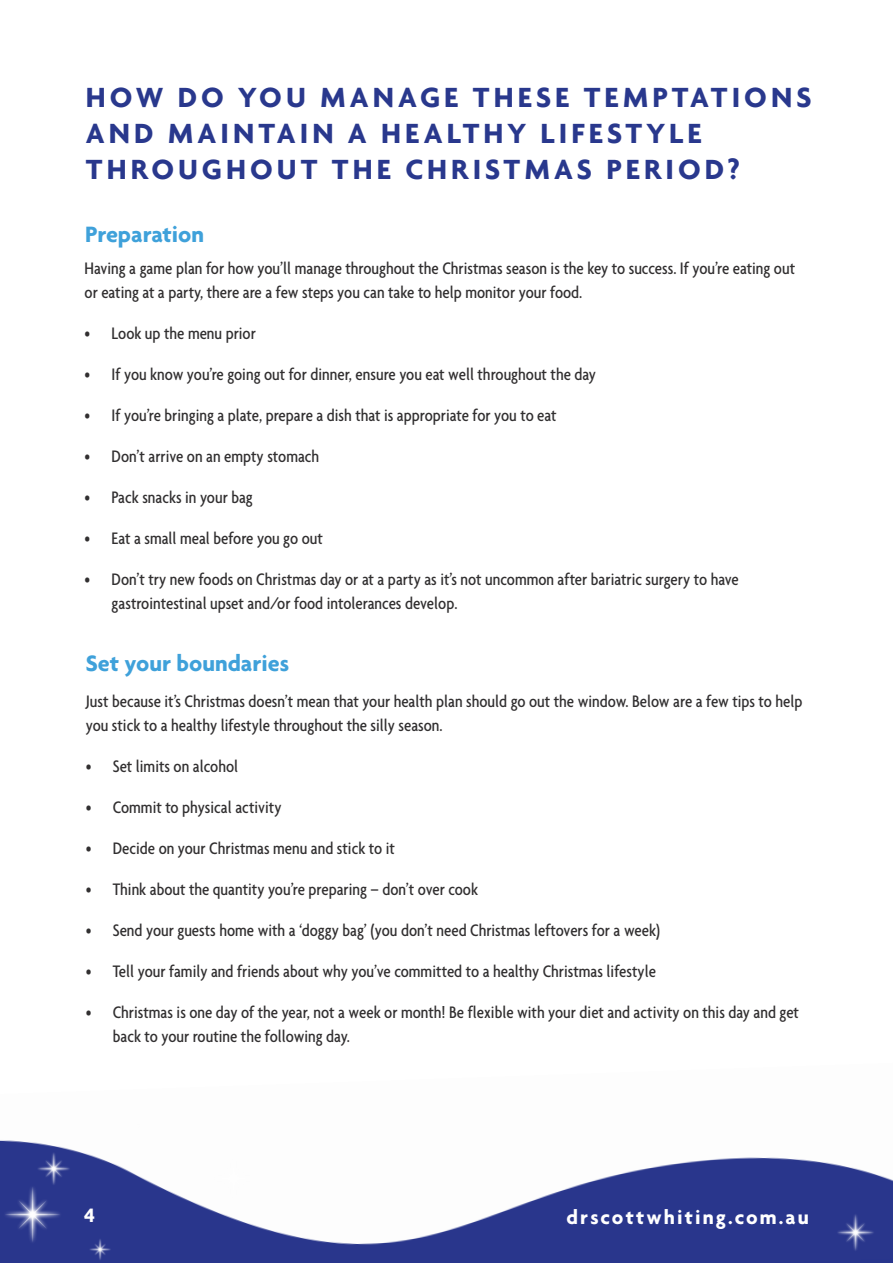
<style>
.page{position:relative;width:893px;height:1263px;background:#fff}
.page>*{position:absolute;margin:0;border:0;box-sizing:border-box;transform-origin:0 0}
.t1{font:700 30px/36px "Agenda";letter-spacing:.135em;color:#29388d}
.t2{font:700 24px "Agenda";color:#3fa1da}
.t3{font:700 21px "Agenda";letter-spacing:.1em;color:#fff}
.Body{font:500 condensed 18px/24px "Agenda";color:#312f30}
</style>
<div class="page">
<img style="left:340px;top:1157px;width:408px;height:100px">
<div style="left:340px;top:1257px;width:408px;height:6px;background:#29368c"></div>
<img style="left:0;top:1140px;width:340px;height:123px">
<img style="left:748px;top:1157px;width:145px;height:106px">
<p class="t1" style="left:86px;top:78px;width:727px">HOW DO YOU MANAGE THESE TEMPTATIONS<br>AND MAINTAIN A HEALTHY LIFESTYLE<br>THROUGHOUT THE CHRISTMAS PERIOD?</p>
<p class="t2" style="left:85px;top:219px;width:120px">Preparation</p>
<p class="Body" style="left:85px;top:256px;width:712px">Having a game plan for how you’ll manage throughout the Christmas season is the key to success. If you’re eating out or eating at a party, there are a few steps you can take to help monitor your food.</p>
<p class="Body" style="left:85px;top:321px;width:173px">• Look up the menu prior</p>
<p class="Body" style="left:85px;top:362px;width:513px">• If you know you’re going out for dinner, ensure you eat well throughout the day</p>
<p class="Body" style="left:85px;top:403px;width:473px">• If you’re bringing a plate, prepare a dish that is appropriate for you to eat</p>
<p class="Body" style="left:85px;top:444px;width:236px">• Don’t arrive on an empty stomach</p>
<p class="Body" style="left:85px;top:485px;width:170px">• Pack snacks in your bag</p>
<p class="Body" style="left:85px;top:526px;width:240px">• Eat a small meal before you go out</p>
<p class="Body" style="left:112px;top:567px;width:629px;text-indent:-27px">• Don’t try new foods on Christmas day or at a party as it’s not uncommon after bariatric surgery to have gastrointestinal upset and/or food intolerances develop.</p>
<p class="t2" style="left:86px;top:649px;width:205px">Set your boundaries</p>
<p class="Body" style="left:86px;top:689px;width:718px">Just because it’s Christmas doesn’t mean that your health plan should go out the window. Below are a few tips to help you stick to a healthy lifestyle throughout the silly season.</p>
<p class="Body" style="left:86px;top:754px;width:154px">• Set limits on alcohol</p>
<p class="Body" style="left:86px;top:795px;width:197px">• Commit to physical activity</p>
<p class="Body" style="left:86px;top:836px;width:311px">• Decide on your Christmas menu and stick to it</p>
<p class="Body" style="left:86px;top:877px;width:394px">• Think about the quantity you’re preparing – don’t over cook</p>
<p class="Body" style="left:86px;top:918px;width:576px">• Send your guests home with a ‘doggy bag’ (you don’t need Christmas leftovers for a week)</p>
<p class="Body" style="left:86px;top:959px;width:572px">• Tell your family and friends about why you’ve committed to a healthy Christmas lifestyle</p>
<p class="Body" style="left:113px;top:1000px;width:688px;text-indent:-27px">• Christmas is one day of the year, not a week or month! Be flexible with your diet and activity on this day and get back to your routine the following day.</p>
<p class="t3" style="left:84px;top:1203px;width:12px">4</p>
<p class="t3" style="left:567px;top:1204px;width:244px">drscottwhiting.com.au</p>
</div>
